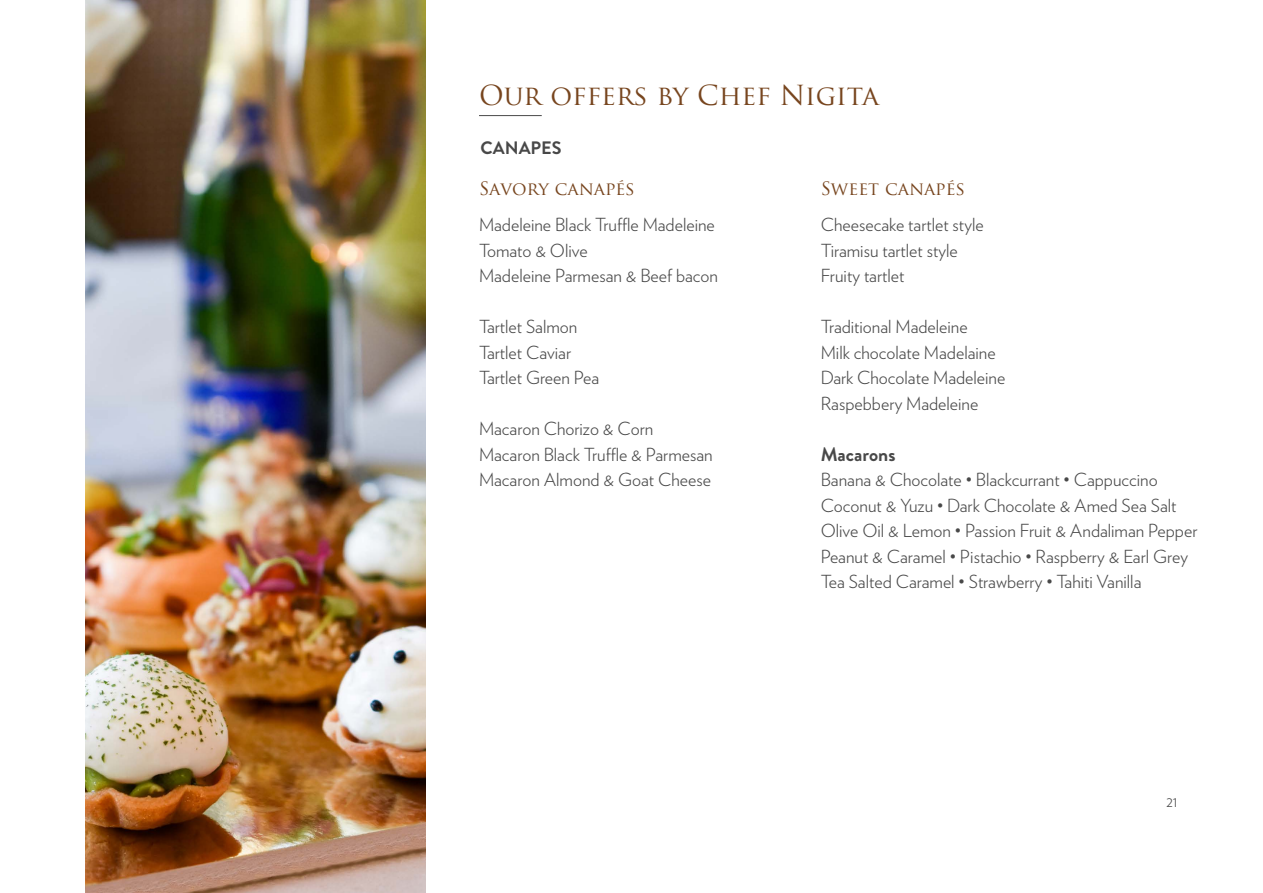
<style>
.page{position:relative;width:1263px;height:893px;background:#fff}
.page>*{position:absolute;margin:0;border:0;box-sizing:border-box;transform-origin:0 0}
.t1{font:27px "Trajan Pro";color:#77451e}
.t2{font:700 19.5px "Hv D Trial Brandon Grotesque";color:#484848}
.t3{font:300 18px/25.5px "Verlag";color:#484848}
.t4{font:18px "Trajan Pro";color:#77451e}
.t5{font:700 18px "Hv D Trial Brandon Grotesque";color:#484848}
.t6{font:300 15px "Verlag";color:#484848}
</style>
<div class="page">
<img style="left:85px;top:0;width:340px;height:893px">
<hr style="left:479px;top:115px;width:63px;height:1px;background:#494949">
<h1 class="t1" style="left:479px;top:78px;width:401px">Our offers by Chef Nigita</h1>
<p class="t5" style="left:480px;top:135px;width:83px">CANAPES</p>
<p class="t4" style="left:479px;top:177px;width:157px">Savory canapés</p>
<p class="t4" style="left:821px;top:177px;width:146px">Sweet canapés</p>
<p class="t3" style="left:479px;top:211px;width:241px">Madeleine Black Truffle Madeleine<br>Tomato &amp; Olive<br>Madeleine Parmesan &amp; Beef bacon</p>
<p class="t3" style="left:479px;top:313px;width:122px">Tartlet Salmon<br>Tartlet Caviar<br>Tartlet Green Pea</p>
<p class="t3" style="left:479px;top:415px;width:235px">Macaron Chorizo &amp; Corn<br>Macaron Black Truffle &amp; Parmesan<br>Macaron Almond &amp; Goat Cheese</p>
<p class="t3" style="left:821px;top:211px;width:164px">Cheesecake tartlet style<br>Tiramisu tartlet style<br>Fruity tartlet</p>
<p class="t3" style="left:821px;top:313px;width:186px">Traditional Madeleine<br>Milk chocolate Madelaine<br>Dark Chocolate Madeleine<br>Raspebbery Madeleine</p>
<p class="t2" style="left:821px;top:440px;width:76px">Macarons</p>
<p class="t3" style="left:821px;top:466px;width:378px">Banana &amp; Chocolate • Blackcurrant • Cappuccino Coconut &amp; Yuzu • Dark Chocolate &amp; Amed Sea Salt Olive Oil &amp; Lemon • Passion Fruit &amp; Andaliman Pepper Peanut &amp; Caramel • Pistachio • Raspberry &amp; Earl Grey Tea Salted Caramel • Strawberry • Tahiti Vanilla</p>
<p class="t6" style="left:1166px;top:790px;width:13px">21</p>
</div>
